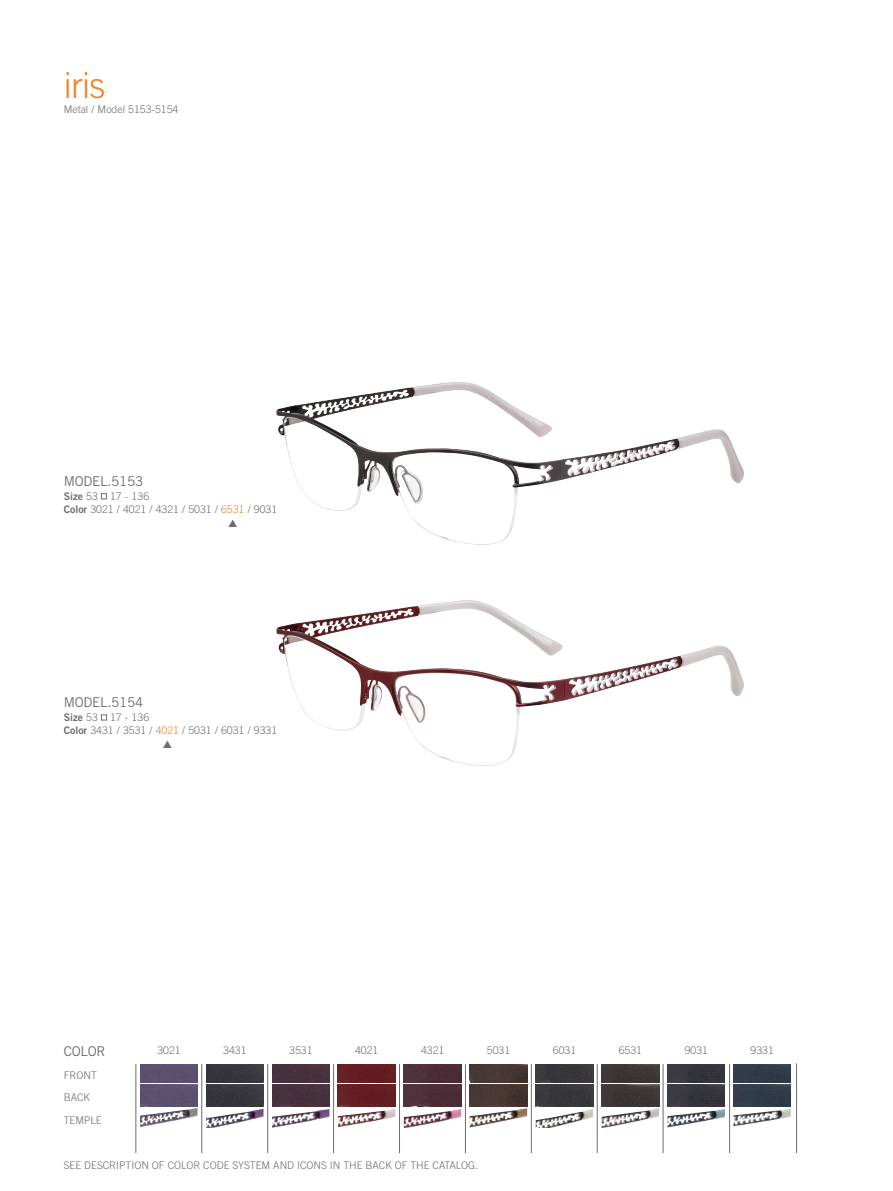
<style>
.page{position:relative;width:893px;height:1191px;background:#fff}
.page>*{position:absolute;margin:0;border:0;box-sizing:border-box;transform-origin:0 0}
.t1{font:300 36px "Trade Gothic LT Std";color:#f48026}
.t2{font:13.5px "Trade Gothic LT Std";letter-spacing:-.02em;color:#6c6d70}
.t3{font:300 10.5px/13.5px "Trade Gothic LT Std";color:#6c6d70}
.s1{font-family:"Trade Gothic LT Std Bd 2";font-weight:400}
.s2{color:#f48026}
</style>
<div class="page">
<img style="left:276px;top:384px;width:468px;height:161px">
<img style="left:276px;top:600px;width:468px;height:166px">
<svg style="left:101px;top:714px;width:6px;height:6px"></svg>
<svg style="left:101px;top:493px;width:6px;height:6px"></svg>
<hr style="left:796px;top:1063px;width:1px;height:106px;background:#6c6d70">
<hr style="left:136px;top:1064px;width:1px;height:106px;background:#6c6d70">
<hr style="left:202px;top:1064px;width:1px;height:106px;background:#6c6d70">
<hr style="left:267px;top:1064px;width:1px;height:106px;background:#6c6d70">
<hr style="left:333px;top:1064px;width:1px;height:106px;background:#6c6d70">
<hr style="left:399px;top:1064px;width:1px;height:106px;background:#6c6d70">
<hr style="left:465px;top:1064px;width:1px;height:106px;background:#6c6d70">
<hr style="left:531px;top:1064px;width:1px;height:106px;background:#6c6d70">
<hr style="left:597px;top:1064px;width:1px;height:106px;background:#6c6d70">
<hr style="left:663px;top:1064px;width:1px;height:106px;background:#6c6d70">
<hr style="left:729px;top:1064px;width:1px;height:106px;background:#6c6d70">
<img style="left:140px;top:1064px;width:58px;height:18px">
<div style="left:64px;top:1153px;width:829px;height:21px;background:#fff"></div>
<img style="left:140px;top:1084px;width:58px;height:22px">
<img style="left:140px;top:1108px;width:58px;height:19px">
<img style="left:206px;top:1064px;width:58px;height:18px">
<img style="left:272px;top:1064px;width:57px;height:18px">
<img style="left:338px;top:1064px;width:57px;height:18px">
<img style="left:404px;top:1064px;width:57px;height:18px">
<img style="left:470px;top:1064px;width:57px;height:18px">
<img style="left:536px;top:1064px;width:57px;height:18px">
<img style="left:602px;top:1064px;width:57px;height:18px">
<img style="left:667px;top:1064px;width:58px;height:18px">
<img style="left:733px;top:1064px;width:58px;height:18px">
<img style="left:206px;top:1084px;width:58px;height:22px">
<img style="left:272px;top:1084px;width:57px;height:22px">
<img style="left:338px;top:1084px;width:57px;height:22px">
<img style="left:404px;top:1084px;width:57px;height:22px">
<img style="left:470px;top:1084px;width:57px;height:22px">
<img style="left:536px;top:1084px;width:57px;height:22px">
<img style="left:602px;top:1084px;width:57px;height:22px">
<img style="left:667px;top:1084px;width:58px;height:22px">
<img style="left:733px;top:1084px;width:58px;height:22px">
<img style="left:206px;top:1109px;width:52px;height:18px">
<img style="left:272px;top:1110px;width:50px;height:17px">
<img style="left:338px;top:1109px;width:57px;height:18px">
<img style="left:404px;top:1109px;width:57px;height:18px">
<img style="left:470px;top:1108px;width:57px;height:19px">
<img style="left:536px;top:1109px;width:57px;height:18px">
<img style="left:602px;top:1108px;width:57px;height:19px">
<img style="left:667px;top:1110px;width:48px;height:13px">
<img style="left:733px;top:1109px;width:58px;height:17px">
<h1 class="t1" style="left:64px;top:64px;width:43px">iris</h1>
<p class="t3" style="left:64px;top:103px;width:116px">Metal / Model 5153-5154</p>
<p class="t2" style="left:64px;top:473px;width:81px">MODEL.5153</p>
<p class="t3" style="left:64px;top:489px;width:215px"><span class="s1">Size</span> 53 17 - 136<br><span class="s1">Color</span> 3021 / 4021 / 4321 / 5031 / <span class="s2">6531</span> / 9031</p>
<p class="t2" style="left:64px;top:694px;width:81px">MODEL.5154</p>
<p class="t3" style="left:64px;top:710px;width:215px"><span class="s1">Size</span> 53 17 - 136<br><span class="s1">Color</span> 3431 / 3531 / <span class="s2">4021</span> / 5031 / 6031 / 9331</p>
<p class="t2" style="left:64px;top:1043px;width:43px">COLOR</p>
<p class="t3" style="left:64px;top:1063px;width:39px;line-height:22.5px">FRONT<br>BACK<br>TEMPLE</p>
<p class="t3" style="left:157px;top:1043px;width:25px">3021</p>
<p class="t3" style="left:223px;top:1043px;width:25px">3431</p>
<p class="t3" style="left:289px;top:1043px;width:25px">3531</p>
<p class="t3" style="left:355px;top:1043px;width:25px">4021</p>
<p class="t3" style="left:421px;top:1043px;width:25px">4321</p>
<p class="t3" style="left:487px;top:1043px;width:25px">5031</p>
<p class="t3" style="left:553px;top:1043px;width:25px">6031</p>
<p class="t3" style="left:619px;top:1043px;width:25px">6531</p>
<p class="t3" style="left:685px;top:1043px;width:25px">9031</p>
<p class="t3" style="left:751px;top:1043px;width:25px">9331</p>
<p class="t3" style="left:64px;top:1158px;width:416px">SEE DESCRIPTION OF COLOR CODE SYSTEM AND ICONS IN THE BACK OF THE CATALOG.</p>
</div>
